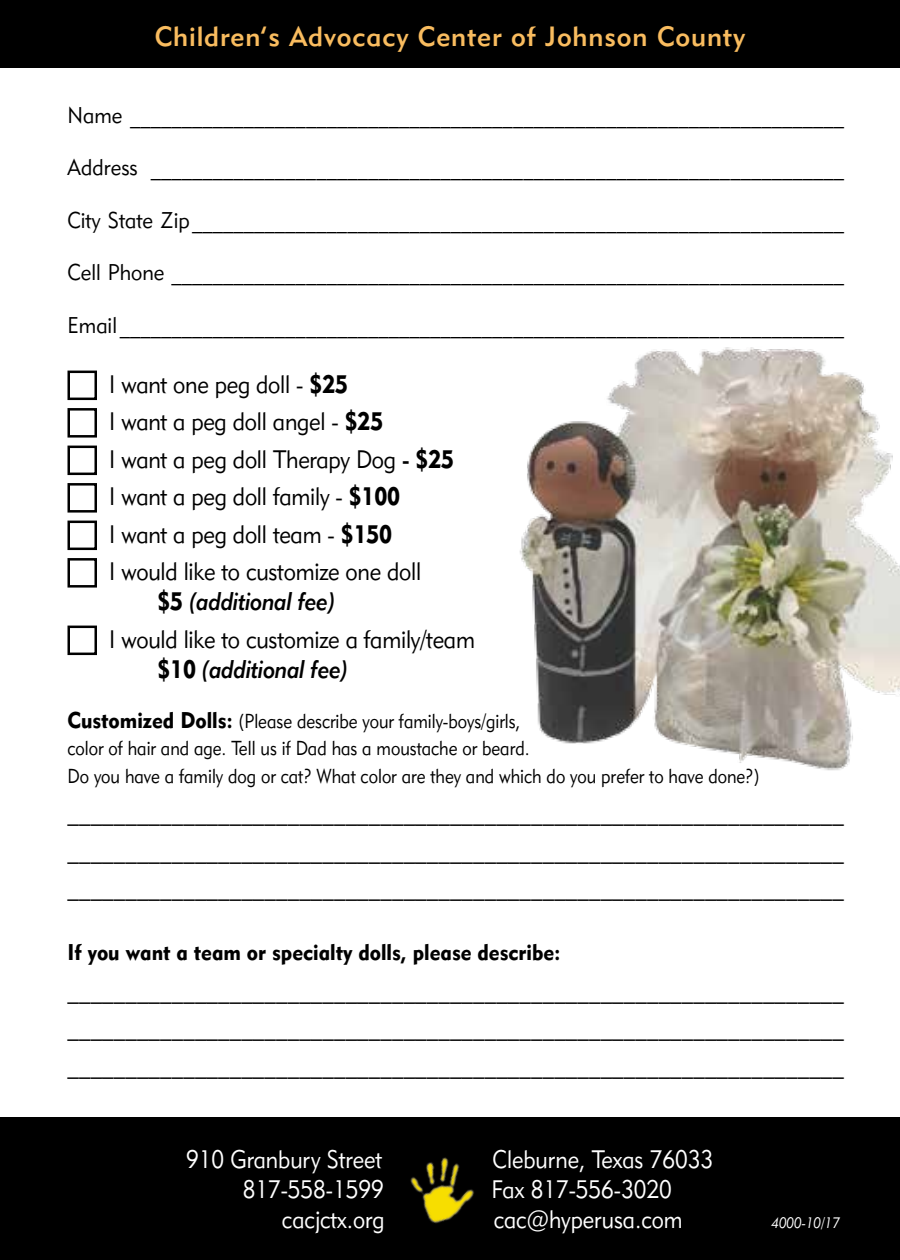
<style>
.page{position:relative;width:900px;height:1260px;background:#fff}
.page>*{position:absolute;margin:0;border:0;box-sizing:border-box;transform-origin:0 0}
.t1{font:27.5px "Geometric 415 BT Medium A";letter-spacing:.03em;color:#f9bc5f}
.t2{font:25px/37.5px "Geometric 415 BT Lite A";letter-spacing:-.01em;color:#000;text-align:justify;scale:.92 1}
.t3{font:25px/37.5px "Geometric 415 BT Lite A";letter-spacing:-.01em;color:#000;scale:.9 1}
.t4{font:25px "Geometric 415 BT Lite A";color:#fff;scale:.89 1}
.t5{font:25px "Geometric 415 BT Medium Italic A";letter-spacing:-.01em;color:#000;scale:.9 1}
.t6{font:22.5px "Geometric 415 BT Lite A";color:#000;scale:.92 1}
.t7{font:22.5px "Geometric 415 BT Black A";color:#000;scale:.92 1}
.t8{font:20px/27.5px "Geometric 415 BT Lite A";color:#000;scale:.86 1}
.t9{font:15px "Geometric 415 BT Lite Italic A";color:#fff;scale:.89 1}
.s1{font-family:"Geometric 415 BT Black A"}
.s2{font-family:"Geometric 415 BT Medium A"}
.s3{font-family:"Geometric 415 BT Black A";font-size:22.5px}
</style>
<div class="page">
<div style="left:0;top:1118px;width:900px;height:142px;background:#000"></div>
<img style="left:410px;top:1157px;width:64px;height:67px">
<div style="left:0;top:0;width:900px;height:68px;background:#000"></div>
<div style="left:68px;top:371px;width:29px;height:29px;border:2px solid #000"></div>
<div style="left:68px;top:408px;width:29px;height:30px;border:2px solid #000"></div>
<div style="left:68px;top:446px;width:29px;height:29px;border:2px solid #000"></div>
<div style="left:68px;top:483px;width:29px;height:30px;border:2px solid #000"></div>
<div style="left:68px;top:521px;width:29px;height:29px;border:2px solid #000"></div>
<div style="left:68px;top:558px;width:29px;height:30px;border:2px solid #000"></div>
<div style="left:68px;top:626px;width:29px;height:29px;border:2px solid #000"></div>
<img style="left:519px;top:347px;width:381px;height:424px">
<p class="t1" style="left:155px;top:19px;width:592px">Children’s Advocacy Center of Johnson County</p>
<p class="t6" style="left:68px;top:101px;width:846px">Name _____________________________________________________________________</p>
<p class="t6" style="left:68px;top:153px;width:846px">Address ___________________________________________________________________</p>
<p class="t6" style="left:68px;top:206px;width:846px">City State Zip _______________________________________________________________</p>
<p class="t6" style="left:68px;top:258px;width:846px">Cell Phone _________________________________________________________________</p>
<p class="t6" style="left:68px;top:311px;width:846px">Email ______________________________________________________________________</p>
<p class="t3" style="left:109px;top:365px;width:385px">I want one peg doll - <span class="s1">$25<br></span>I want a peg doll angel - <span class="s1">$25<br></span>I want a peg doll Therapy Dog <span class="s2">-</span> <span class="s1">$25<br></span>I want a peg doll family - <span class="s1">$100<br></span>I want a peg doll team - <span class="s1">$150<br></span>I would like to customize one doll</p>
<p class="t5" style="left:158px;top:586px;width:199px"><span class="s1">$5</span> (additional fee)</p>
<p class="t3" style="left:109px;top:620px;width:408px">I would like to customize a family/team</p>
<p class="t5" style="left:158px;top:653px;width:213px"><span class="s1">$10</span> (additional fee)</p>
<p class="t8" style="left:68px;top:707px;width:806px"><span class="s3">Customized Dolls:</span> (Please describe your family-boys/girls,<br>color of hair and age. Tell us if Dad has a moustache or beard.<br>Do you have a family dog or cat? What color are they and which do you prefer to have done?)</p>
<p class="t2" style="left:68px;top:792px;width:846px">___________________________________________________________________ ___________________________________________________________________ ___________________________________________________________________</p>
<p class="t7" style="left:68px;top:938px;width:538px">If you want a team or specialty dolls, please describe:</p>
<p class="t2" style="left:68px;top:970px;width:846px">___________________________________________________________________ ___________________________________________________________________ ___________________________________________________________________</p>
<p class="t4" style="left:186px;top:1144px;width:222px">910 Granbury Street</p>
<p class="t4" style="left:493px;top:1144px;width:249px">Cleburne, Texas 76033</p>
<p class="t4" style="left:243px;top:1174px;width:160px">817-558-1599</p>
<p class="t4" style="left:492px;top:1174px;width:204px">Fax 817-556-3020</p>
<p class="t4" style="left:282px;top:1204px;width:117px">cacjctx.org</p>
<p class="t4" style="left:494px;top:1204px;width:214px">cac@hyperusa.com</p>
<p class="t9" style="left:771px;top:1213px;width:79px">4000-10/17</p>
</div>
